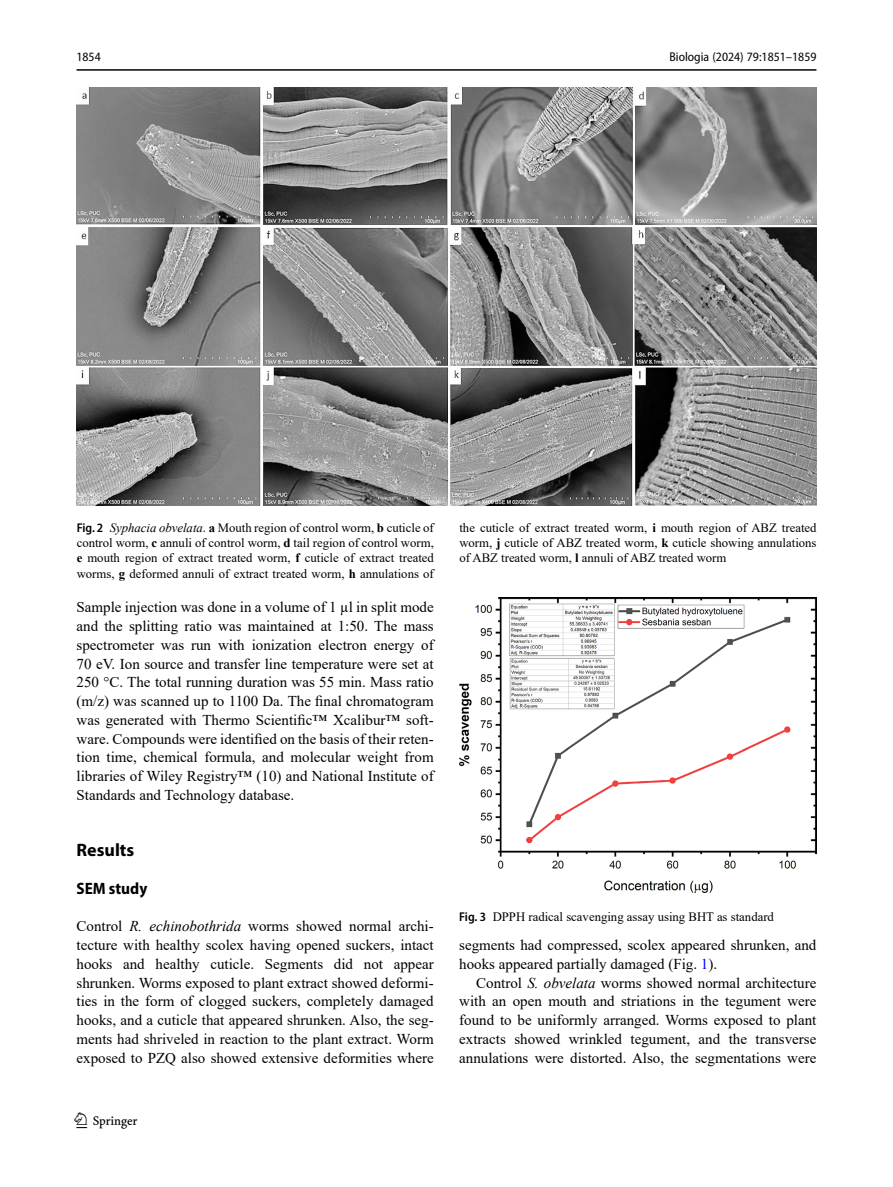
<style>
.page{position:relative;width:893px;height:1187px;background:#fff}
.page>*{position:absolute;margin:0;border:0;box-sizing:border-box;transform-origin:0 0}
.t1{font:22.5px "Springnew";color:#000}
.Head_1{font:700 18px "Myriad Pro";color:#000}
.Head_2_After_1{font:700 semi-condensed 16.5px "Myriad Pro";color:#000}
.Body_Text{font:15px/18.8px "Times New Roman";color:#000;text-align:justify}
.Body_Text_Indent{font:15px/18.8px "Times New Roman";color:#000;text-align:justify}
.Figure_Caption{font:12.75px/15px "Times New Roman";color:#000;text-align:justify}
.t2{font:semi-condensed 12.75px "Myriad Pro";color:#000}
.s1{font-family:"Myriad Pro";font-weight:600;font-stretch:semi-condensed}
.s2{font-style:italic}
.s3{font-weight:700}
.s4{color:#00f}
</style>
<div class="page">
<hr style="left:77px;top:69px;width:739px;height:2px;background:#000">
<img style="left:459px;top:597px;width:357px;height:295px">
<img style="left:77px;top:87px;width:740px;height:418px">
<p class="t2" style="left:77px;top:49px;width:26px">1854</p>
<p class="t2" style="left:669px;top:49px;width:148px">Biologia (2024) 79:1851–1859</p>
<p class="Figure_Caption" style="left:77px;top:520px;width:359px"><span class="s1">Fig. 2</span> <span class="s2">Syphacia obvelata</span>. <span class="s3">a</span> Mouth region of control worm, <span class="s3">b</span> cuticle of control worm, <span class="s3">c</span> annuli of control worm, <span class="s3">d</span> tail region of control worm, <span class="s3">e</span> mouth region of extract treated worm, <span class="s3">f</span> cuticle of extract treated worms, <span class="s3">g</span> deformed annuli of extract treated worm, <span class="s3">h</span> annulations of</p>
<p class="Figure_Caption" style="left:459px;top:520px;width:359px">the cuticle of extract treated worm, <span class="s3">i</span> mouth region of ABZ treated worm, <span class="s3">j</span> cuticle of ABZ treated worm, <span class="s3">k</span> cuticle showing annulations of ABZ treated worm, <span class="s3">l</span> annuli of ABZ treated worm</p>
<p class="Body_Text" style="left:77px;top:597px;width:359px">Sample injection was done in a volume of 1 µl in split mode and the splitting ratio was maintained at 1:50. The mass spectrometer was run with ionization electron energy of 70 eV. Ion source and transfer line temperature were set at 250 °C. The total running duration was 55 min. Mass ratio (m/z) was scanned up to 1100 Da. The final chromatogram was generated with Thermo Scientific™ Xcalibur™ soft&shy;ware. Compounds were identified on the basis of their reten&shy;tion time, chemical formula, and molecular weight from libraries of Wiley Registry™ (10) and National Institute of Standards and Technology database.</p>
<p class="Head_1" style="left:77px;top:838px;width:59px">Results</p>
<p class="Head_2_After_1" style="left:77px;top:877px;width:72px">SEM study</p>
<p class="Body_Text" style="left:77px;top:916px;width:359px">Control <span class="s2">R. echinobothrida</span> worms showed normal archi&shy;tecture with healthy scolex having opened suckers, intact hooks and healthy cuticle. Segments did not appear shrunken. Worms exposed to plant extract showed deformi&shy;ties in the form of clogged suckers, completely damaged hooks, and a cuticle that appeared shrunken. Also, the seg&shy;ments had shriveled in reaction to the plant extract. Worm exposed to PZQ also showed extensive deformities where</p>
<h1 class="t1" style="left:77px;top:1107px;width:63px">1 3</h1>
<p class="Figure_Caption" style="left:459px;top:908px;width:316px"><span class="s1">Fig. 3</span> DPPH radical scavenging assay using BHT as standard</p>
<p class="Body_Text" style="left:459px;top:935px;width:359px">segments had compressed, scolex appeared shrunken, and hooks appeared partially damaged (Fig. <span class="s4">1</span>).</p>
<p class="Body_Text_Indent" style="left:459px;top:972px;width:359px;text-indent:17px">Control <span class="s2">S. obvelata</span> worms showed normal architecture with an open mouth and striations in the tegument were found to be uniformly arranged. Worms exposed to plant extracts showed wrinkled tegument, and the transverse annulations were distorted. Also, the segmentations were</p>
</div>
